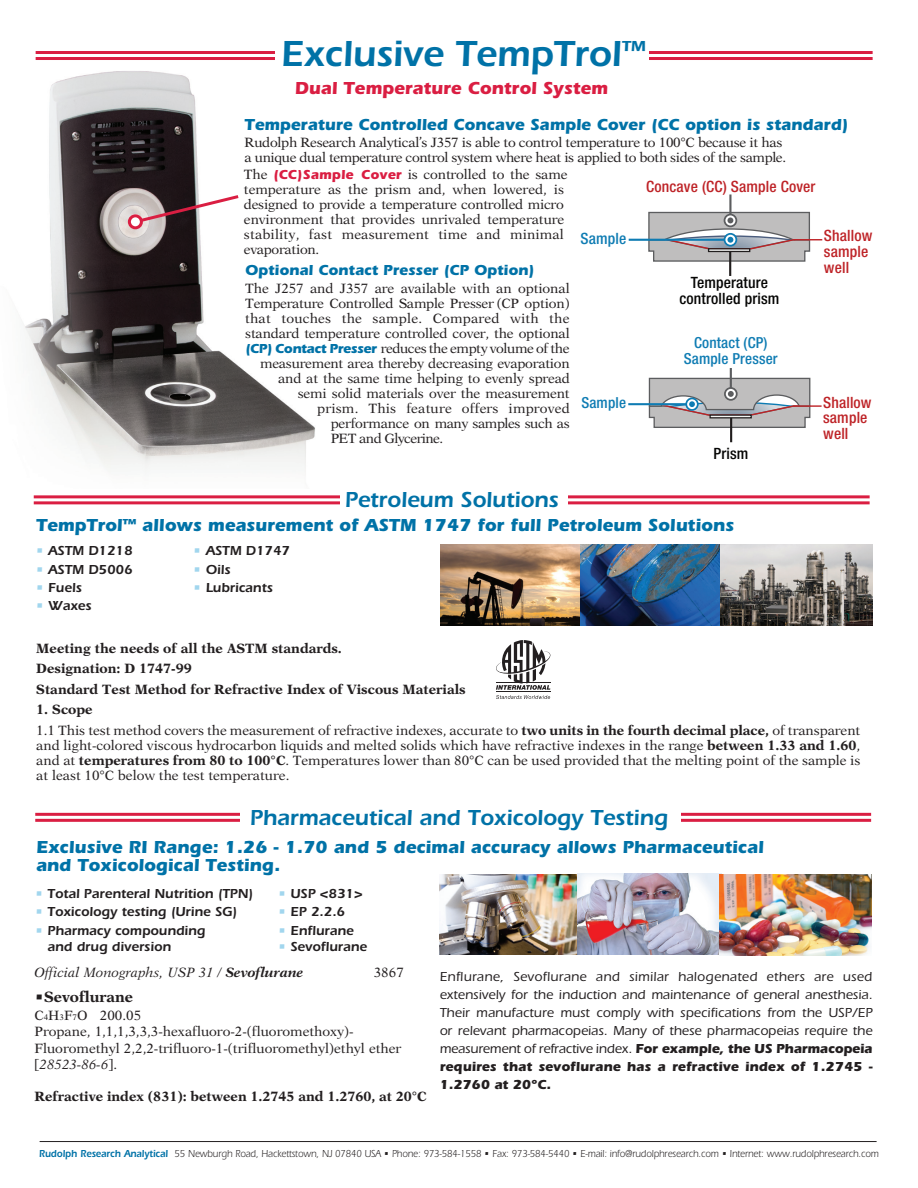
<style>
.page{position:relative;width:918px;height:1188px;background:#fff}
.page>*{position:absolute;margin:0;border:0;box-sizing:border-box;transform-origin:0 0}
.sub{font:600 37.5px "Itc Eras";letter-spacing:-.005em;color:#0072a7}
.sub-2{font:600 22.5px "Itc Eras";letter-spacing:-.005em;color:#0072a7}
.leftSub{font:700 18px/18.8px "Itc Eras";color:#0072a7}
.leftSub-2{font:700 18px "Itc Eras";color:#da1e42}
.leftSub-3{font:700 16.5px "Itc Eras";color:#0072a7}
.t1{font:500 condensed 15.6px/15.6px "Helvetica Neue";letter-spacing:.01em;color:#be2327}
.t2{font:500 condensed 15.6px/15.6px "Helvetica Neue";letter-spacing:.01em;color:#050504;text-align:center}
.t3{font:500 condensed 15.6px "Helvetica Neue";letter-spacing:.01em;color:#0f7cb3}
.t4{font:500 condensed 15.3px/16.5px "Helvetica Neue";letter-spacing:.01em;color:#0f7cb3;text-align:center}
.leftSub-4{font:700 15px "Itc Eras";color:#0072a7}
.sampleBullets{font:700 15px "New Aster";color:#231f20}
.leftSub-5{font:13.5px/15px "New Aster";letter-spacing:-.01em;color:#231f20}
.benefits{font:13.5px/15px "New Aster";color:#231f20;text-align:justify}
.FeatureCopy{font:500 13.5px/18px "Itc Eras";letter-spacing:-.01em;color:#231f20;text-align:justify}
.sampleBullets-2{font:600 13.5px "Itc Eras";color:#231f20}
.benefits-2{font:700 13.5px "New Aster";color:#231f20}
.leftSub-6{font:13.5px "New Aster";letter-spacing:-.03em;color:#231f20}
.leftSub-7{font:13.5px "New Aster";letter-spacing:.015em;color:#231f20}
.t5{font:italic 13.5px "New Aster";color:#231f20}
.leftSub-8{font:13.5px "New Aster";letter-spacing:-.04em;color:#231f20}
.t6{font:10.5px "Itc Eras";letter-spacing:-.005em;color:#231f20;scale:.9 1}
.s1{font-family:"Itc Eras";font-weight:700;color:#da1e42}
.s2{font-family:"Itc Eras";font-weight:700;color:#0072a7}
.s3{color:#a1d6ee}
.s4{font-weight:700}
.s5{font-family:"Itc Eras";font-weight:600}
.s6{font-size:8.1px}
.s7{font-style:normal}
.s8{font-weight:600;color:#0072a7}
</style>
<div class="page">
<hr style="left:34px;top:495px;width:836px;height:3px;background:#da1e42">
<hr style="left:34px;top:501px;width:836px;height:3px;background:#da1e42">
<hr style="left:35px;top:813px;width:836px;height:3px;background:#da1e42">
<hr style="left:35px;top:819px;width:836px;height:3px;background:#da1e42">
<div style="left:340px;top:483px;width:228px;height:27px;background:#fff"></div>
<div style="left:240px;top:796px;width:441px;height:36px;background:#fff"></div>
<img style="left:24px;top:51px;width:291px;height:421px">
<hr style="left:36px;top:51px;width:837px;height:3px;background:#da1e42">
<hr style="left:36px;top:57px;width:837px;height:3px;background:#da1e42">
<div style="left:275px;top:32px;width:373px;height:53px;background:#fff"></div>
<hr style="left:40px;top:1141px;width:837px;height:1px;background:#231f20">
<hr style="left:729px;top:251px;width:2px;height:25px;background:#211e1e">
<hr style="left:729px;top:194px;width:3px;height:22px;background:#5c5d5f">
<svg style="left:648px;top:211px;width:174px;height:51px;background:#bab9bb"></svg>
<hr style="left:629px;top:239px;width:96px;height:2px;background:#0f7cb3">
<div style="left:708px;top:248px;width:42px;height:4px;border:1px solid #211e1e"></div>
<hr style="left:730px;top:418px;width:2px;height:24px;background:#211e1e">
<hr style="left:730px;top:368px;width:2px;height:22px;background:#5c5d5f">
<hr style="left:793px;top:405px;width:29px;height:2px;background:#be2428">
<hr style="left:628px;top:403px;width:58px;height:2px;background:#0f7cb3">
<svg style="left:648px;top:377px;width:163px;height:52px;background:#b3b3b5"></svg>
<img style="left:441px;top:544px;width:432px;height:81px">
<svg style="left:496px;top:640px;width:54px;height:59px"></svg>
<hr style="left:496px;top:683px;width:54px;height:1px;background:#231f20">
<hr style="left:496px;top:691px;width:54px;height:1px;background:#231f20">
<img style="left:440px;top:874px;width:137px;height:81px">
<img style="left:577px;top:874px;width:142px;height:81px">
<img style="left:719px;top:874px;width:153px;height:81px">
<div style="left:129px;top:214px;width:13px;height:13px;background:#fff;border-radius:50%"></div>
<svg style="left:138px;top:193px;width:104px;height:31px"></svg>
<div style="left:128px;top:214px;width:15px;height:15px;border:3px solid #da1e42;border-radius:50%"></div>
<p class="sub" style="left:281px;top:32px;width:366px">Exclusive TempTrol<sup>™</sup></p>
<p class="leftSub-2" style="left:295px;top:78px;width:315px">Dual Temperature Control System</p>
<p class="leftSub-3" style="left:245px;top:115px;width:605px">Temperature Controlled Concave Sample Cover (CC option is standard)</p>
<p class="leftSub-5" style="left:245px;top:135px;width:543px">Rudolph Research Analytical’s J357 is able to control temperature to 100°C because it has a unique dual temperature control system where heat is applied to both sides of the sample.</p>
<p class="leftSub-5" style="left:244px;top:167px;width:325px">The <span class="s1">(CC)Sample Cover</span> is controlled to the same temperature as the prism and, when lowered, is designed to provide a temperature controlled micro environment that provides unrivaled temperature stability, fast measurement time and minimal evaporation.</p>
<p class="leftSub-4" style="left:245px;top:262px;width:291px">Optional Contact Presser (CP Option)</p>
<p class="leftSub-5" style="left:245px;top:280px;width:326px">The J257 and J357 are available with an optional</p>
<p class="leftSub-5" style="left:245px;top:295px;width:326px">Temperature Controlled Sample Presser (CP option)</p>
<p class="leftSub-7" style="left:245px;top:310px;width:326px">that touches the sample. Compared with the</p>
<p class="leftSub-5" style="left:245px;top:325px;width:326px">standard temperature controlled cover, the optional</p>
<p class="leftSub-6" style="left:245px;top:340px;width:326px"><span class="s2">(CP) Contact Presser</span> reduces the empty volume of the</p>
<p class="leftSub-5" style="left:260px;top:355px;width:311px">measurement area thereby decreasing evaporation</p>
<p class="leftSub-5" style="left:278px;top:370px;width:293px">and at the same time helping to evenly spread</p>
<p class="leftSub-5" style="left:298px;top:385px;width:274px">semi solid materials over the measurement</p>
<p class="leftSub-7" style="left:317px;top:400px;width:254px">prism. This feature offers improved</p>
<p class="leftSub-6" style="left:331px;top:415px;width:241px">performance on many samples such as</p>
<p class="leftSub-8" style="left:331px;top:430px;width:114px">PET and Glycerine.</p>
<p class="t3" style="left:581px;top:229px;width:47px">Sample</p>
<p class="t4" style="left:581px;top:394px;width:46px">Sample</p>
<p class="sub-2" style="left:345px;top:487px;width:215px">Petroleum Solutions</p>
<p class="t1" style="left:646px;top:179px;width:171px">Concave (CC) Sample Cover</p>
<p class="t2" style="left:679px;top:275px;width:101px">Temperature controlled prism</p>
<p class="t4" style="left:684px;top:334px;width:95px">Contact (CP)<br>Sample Presser</p>
<p class="t1" style="left:824px;top:228px;width:50px">Shallow sample well</p>
<p class="t2" style="left:713px;top:445px;width:36px">Prism</p>
<p class="t1" style="left:823px;top:394px;width:50px">Shallow sample well</p>
<p class="leftSub" style="left:36px;top:515px;width:700px">TempTrol<sup>™</sup> allows measurement of ASTM 1747 for full Petroleum Solutions</p>
<p class="sampleBullets-2" style="left:35px;top:543px;width:99px"><span class="s3">•</span> ASTM D1218</p>
<p class="sampleBullets-2" style="left:193px;top:543px;width:99px"><span class="s3">•</span> ASTM D1747</p>
<p class="sampleBullets-2" style="left:35px;top:561px;width:99px"><span class="s3">•</span> ASTM D5006</p>
<p class="sampleBullets-2" style="left:193px;top:561px;width:39px"><span class="s3">•</span> Oils</p>
<p class="sampleBullets-2" style="left:35px;top:580px;width:48px"><span class="s3">•</span> Fuels</p>
<p class="sampleBullets-2" style="left:193px;top:580px;width:81px"><span class="s3">•</span> Lubricants</p>
<p class="sampleBullets-2" style="left:35px;top:598px;width:58px"><span class="s3">•</span> Waxes</p>
<p class="benefits-2" style="left:36px;top:640px;width:307px">Meeting the needs of all the ASTM standards.</p>
<p class="benefits-2" style="left:36px;top:661px;width:157px">Designation: D 1747-99</p>
<p class="benefits-2" style="left:36px;top:681px;width:431px">Standard Test Method for Refractive Index of Viscous Materials</p>
<p class="benefits-2" style="left:36px;top:702px;width:58px">1. Scope</p>
<p class="benefits" style="left:36px;top:722px;width:826px">1.1 This test method covers the measurement of refractive indexes, accurate to <span class="s4">two units in the fourth decimal place,</span> of transparent and light-colored viscous hydrocarbon liquids and melted solids which have refractive indexes in the range <span class="s4">between 1.33 and 1.60</span>, and at <span class="s4">temperatures from 80 to 100°C</span>. Temperatures lower than 80°C can be used provided that the melting point of the sample is at least 10°C below the test temperature.</p>
<p class="sub-2" style="left:250px;top:804px;width:420px">Pharmaceutical and Toxicology Testing</p>
<p class="leftSub" style="left:36px;top:837px;width:729px">Exclusive RI Range: 1.26 - 1.70 and 5 decimal accuracy allows Pharmaceutical and Toxicological Testing.</p>
<p class="sampleBullets-2" style="left:35px;top:886px;width:220px"><span class="s3">•</span> Total Parenteral Nutrition (TPN)</p>
<p class="sampleBullets-2" style="left:278px;top:886px;width:86px"><span class="s3">•</span> USP &lt;831&gt;</p>
<p class="sampleBullets-2" style="left:35px;top:904px;width:204px"><span class="s3">•</span> Toxicology testing (Urine SG)</p>
<p class="sampleBullets-2" style="left:278px;top:904px;width:69px"><span class="s3">•</span> EP 2.2.6</p>
<p class="sampleBullets-2" style="left:35px;top:922px;width:172px"><span class="s3">•</span> Pharmacy compounding</p>
<p class="sampleBullets-2" style="left:278px;top:922px;width:78px"><span class="s3">•</span> Enflurane</p>
<p class="sampleBullets-2" style="left:48px;top:939px;width:125px">and drug diversion</p>
<p class="sampleBullets-2" style="left:278px;top:939px;width:91px"><span class="s3">•</span> Sevoflurane</p>
<p class="t5" style="left:35px;top:965px;width:270px">Official Monographs, USP 31 / <span class="s4">Sevoflurane</span></p>
<p class="benefits" style="left:374px;top:965px;width:32px">3867</p>
<p class="sampleBullets" style="left:35px;top:988px;width:100px"><span class="s5">•</span>Sevoflurane</p>
<p class="benefits" style="left:35px;top:1008px;width:108px">C<span class="s6">4</span>H<span class="s6">3</span>F<span class="s6">7</span>O 200.05</p>
<p class="benefits" style="left:35px;top:1024px;width:321px">Propane, 1,1,1,3,3,3-hexafluoro-2-(fluoromethoxy)-</p>
<p class="benefits" style="left:35px;top:1040px;width:368px">Fluoromethyl 2,2,2-trifluoro-1-(trifluoromethyl)ethyl ether</p>
<p class="t5" style="left:35px;top:1056px;width:84px"><span class="s7">[</span>28523-86-6<span class="s7">].</span></p>
<p class="benefits-2" style="left:35px;top:1088px;width:394px">Refractive index (831): between 1.2745 and 1.2760, at 20°C</p>
<p class="FeatureCopy" style="left:440px;top:968px;width:434px">Enflurane, Sevoflurane and similar halogenated ethers are used extensively for the induction and maintenance of general anesthesia.<br>Their manufacture must comply with specifications from the USP/EP or relevant pharmacopeias. Many of these pharmacopeias require the measurement of refractive index. <span class="s4">For example, the US Pharmacopeia requires that sevoflurane has a refractive index of 1.2745 - 1.2760 at 20°C.</span></p>
<p class="t6" style="left:39px;top:1148px;width:935px"><span class="s8">Rudolph Research Analytical</span> 55 Newburgh Road, Hackettstown, NJ 07840 USA • Phone: 973-584-1558 • Fax: 973-584-5440 • E-mail: info@rudolphresearch.com • Internet: www.rudolphresearch.com</p>
</div>
